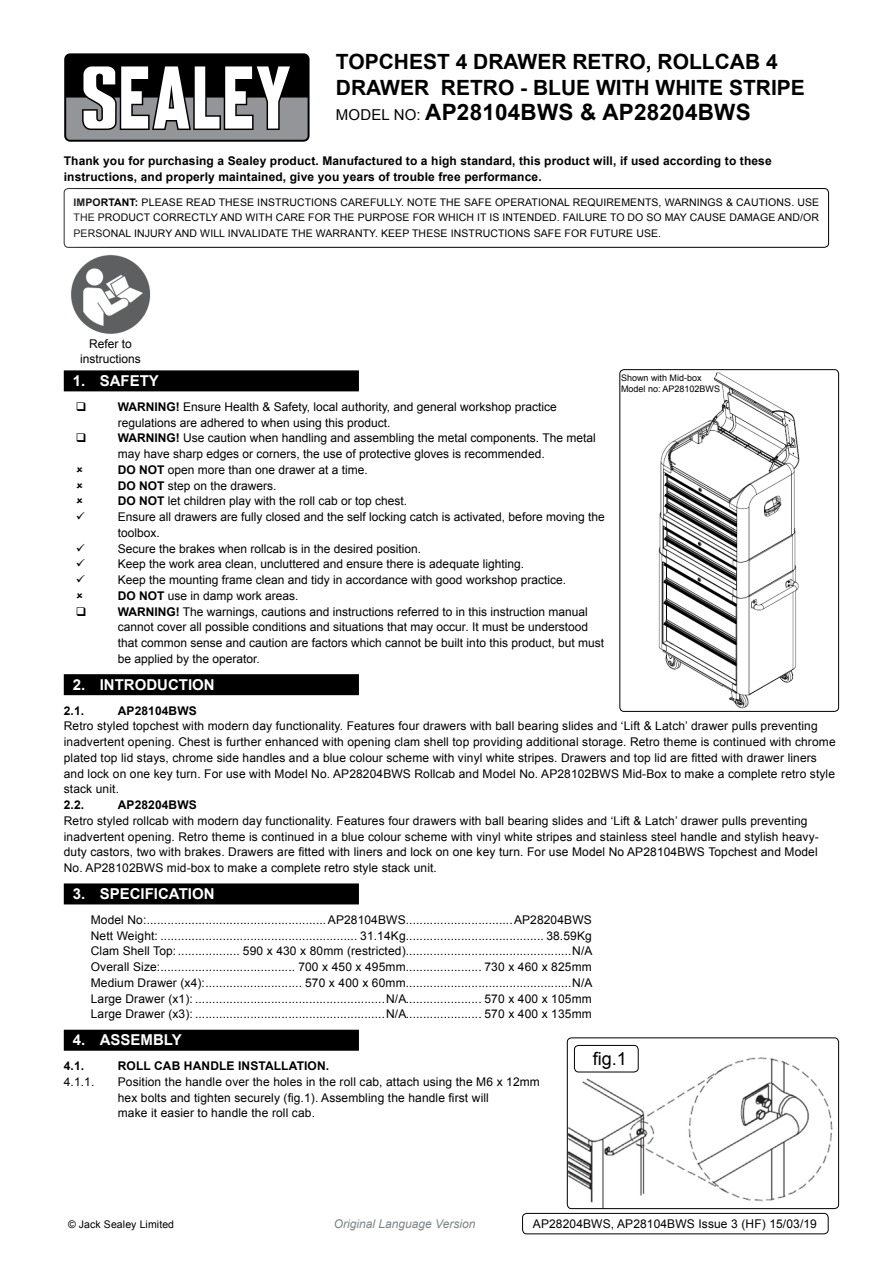
<style>
.page{position:relative;width:893px;height:1263px;background:#fff}
.page>*{position:absolute;margin:0;border:0;box-sizing:border-box;transform-origin:0 0}
.t1{font:700 22.5px "Arial";letter-spacing:.01em;color:#000}
.t2{font:700 21px/25.2px "Arial";color:#000}
.t3{font:18px "Arial";color:#000}
.t4{font:700 15px "Arial";color:#fff}
.t5{font:12px/15.8px "Arial";letter-spacing:.01em;color:#000}
.t6{font:700 12px/15.8px "Arial";letter-spacing:.01em;color:#000}
.t7{font:italic 12px "Arial";color:#808285}
.t8{font:10.5px/15.8px "Arial";letter-spacing:.01em;color:#000;text-align:justify}
.t9{font:9px/10.8px "Arial";color:#000}
.s1{font-weight:400;font-size:15px}
.s2{font-weight:700}
</style>
<div class="page">
<div style="left:64px;top:53px;width:246px;height:89px;background:#000;border-radius:6px"></div>
<svg style="left:66px;top:66px;width:242px;height:74px"></svg>
<div style="left:64px;top:188px;width:765px;height:60px;border:1px solid #000;border-radius:4px"></div>
<div style="left:64px;top:370px;width:295px;height:21px;background:#000"></div>
<div style="left:64px;top:674px;width:295px;height:21px;background:#000"></div>
<div style="left:64px;top:883px;width:295px;height:21px;background:#000"></div>
<div style="left:64px;top:1030px;width:295px;height:21px;background:#000"></div>
<img style="left:658px;top:372px;width:142px;height:337px">
<div style="left:619px;top:369px;width:220px;height:343px;border:1px solid #000;border-radius:4px"></div>
<img style="left:567px;top:1044px;width:272px;height:164px">
<div style="left:567px;top:1037px;width:272px;height:172px;border:1px solid #000;border-radius:4px"></div>
<div style="left:574px;top:1045px;width:65px;height:27px;border:1px solid #000;border-radius:4px"></div>
<div style="left:522px;top:1213px;width:306px;height:21px;border:1px solid #000;border-radius:4px"></div>
<img style="left:71px;top:255px;width:80px;height:79px">
<h2 class="t2" style="left:336px;top:50px;width:471px">TOPCHEST 4 DRAWER RETRO, ROLLCAB 4<br>DRAWER RETRO - BLUE WITH WHITE STRIPE</h2>
<h1 class="t1" style="left:336px;top:97px;width:416px"><span class="s1">Model no:</span> AP28104BWS &amp; AP28204BWS</h1>
<p class="t6" style="left:64px;top:153px;width:709px">Thank you for purchasing a Sealey product. Manufactured to a high standard, this product will, if used according to these instructions, and properly maintained, give you years of trouble free performance.</p>
<p class="t8" style="left:74px;top:194px;width:747px"><span class="s2">IMPORTANT:</span> PLEASE READ THESE INSTRUCTIONS CAREFULLY. NOTE THE SAFE OPERATIONAL REQUIREMENTS, WARNINGS &amp; CAUTIONS. USE THE PRODUCT CORRECTLY AND WITH CARE FOR THE PURPOSE FOR WHICH IT IS INTENDED. FAILURE TO DO SO MAY CAUSE DAMAGE AND/OR PERSONAL INJURY AND WILL INVALIDATE THE WARRANTY. KEEP THESE INSTRUCTIONS SAFE FOR FUTURE USE.</p>
<p class="t5" style="left:80px;top:337px;width:62px;line-height:14.4px;text-align:center">Refer to instructions</p>
<p class="t9" style="left:621px;top:373px;width:101px">Shown with Mid-box<br>Model no: AP28102BWS</p>
<p class="t4" style="left:73px;top:371px;width:88px">1. Safety</p>
<p class="t5" style="left:118px;top:399px;width:441px"><span class="s2">WARNING!</span> Ensure Health &amp; Safety, local authority, and general workshop practice</p>
<p class="t5" style="left:118px;top:415px;width:274px">regulations are adhered to when using this product.</p>
<p class="t5" style="left:118px;top:430px;width:480px"><span class="s2">WARNING!</span> Use caution when handling and assembling the metal components. The metal</p>
<p class="t5" style="left:118px;top:446px;width:428px">may have sharp edges or corners, the use of protective gloves is recommended.</p>
<p class="t5" style="left:118px;top:462px;width:252px"><span class="s2">DO NOT</span> open more than one drawer at a time.</p>
<p class="t5" style="left:118px;top:478px;width:160px"><span class="s2">DO NOT</span> step on the drawers.</p>
<p class="t5" style="left:118px;top:493px;width:291px"><span class="s2">DO NOT</span> let children play with the roll cab or top chest.</p>
<p class="t5" style="left:106px;top:509px;width:500px">E nsure all drawers are fully closed and the self locking catch is activated, before moving the</p>
<p class="t5" style="left:118px;top:525px;width:44px">toolbox.</p>
<p class="t5" style="left:118px;top:541px;width:305px">Secure the brakes when rollcab is in the desired position.</p>
<p class="t5" style="left:118px;top:556px;width:408px">Keep the work area clean, uncluttered and ensure there is adequate lighting.</p>
<p class="t5" style="left:118px;top:572px;width:450px">Keep the mounting frame clean and tidy in accordance with good workshop practice.</p>
<p class="t5" style="left:118px;top:588px;width:182px"><span class="s2">DO NOT</span> use in damp work areas.</p>
<p class="t5" style="left:118px;top:604px;width:471px"><span class="s2">WARNING!</span> The warnings, cautions and instructions referred to in this instruction manual</p>
<p class="t5" style="left:118px;top:619px;width:472px">cannot cover all possible conditions and situations that may occur. It must be understood</p>
<p class="t5" style="left:118px;top:635px;width:488px">that common sense and caution are factors which cannot be built into this product, but must</p>
<p class="t5" style="left:118px;top:651px;width:144px">be applied by the operator.</p>
<p class="t4" style="left:73px;top:675px;width:43px">2. Introduction</p>
<p class="t6" style="left:64px;top:703px;width:22px">2.1.</p>
<p class="t6" style="left:118px;top:703px;width:81px">AP28104BWS</p>
<p class="t5" style="left:64px;top:718px;width:773px">Retro styled topchest with modern day functionality. Features four drawers with ball bearing slides and ‘Lift &amp; Latch’ drawer pulls preventing inadvertent opening. Chest is further enhanced with opening clam shell top providing additional storage. Retro theme is continued with chrome plated top lid stays, chrome side handles and a blue colour scheme with vinyl white stripes. Drawers and top lid are fitted with drawer liners and lock on one key turn. For use with Model No. AP28204BWS Rollcab and Model No. AP28102BWS Mid-Box to make a complete retro style stack unit.</p>
<p class="t6" style="left:64px;top:797px;width:22px">2.2.</p>
<p class="t6" style="left:118px;top:797px;width:81px">AP28204BWS</p>
<p class="t5" style="left:64px;top:813px;width:757px">Retro styled rollcab with modern day functionality. Features four drawers with ball bearing slides and ‘Lift &amp; Latch’ drawer pulls preventing inadvertent opening. Retro theme is continued in a blue colour scheme with vinyl white stripes and stainless steel handle and stylish heavy&shy;duty castors, two with brakes. Drawers are fitted with liners and lock on one key turn. For use Model No AP28104BWS Topchest and Model N o. AP28102BWS mid-box to make a complete retro style stack unit.</p>
<p class="t4" style="left:73px;top:884px;width:47px">3. Speci</p>
<p class="t4" style="left:145px;top:884px;width:19px">fication</p>
<p class="t5" style="left:91px;top:912px;width:503px;text-align:justify">Model No:....................................................AP28104BWS...............................AP28204BWS Nett Weight: ......................................................... 31.14Kg........................................ 38.59Kg Clam Shell Top:.................. 590 x 430 x 80mm (restricted)................................................N/A Overall Size:....................................... 700 x 450 x 495mm...................... 730 x 460 x 825mm Medium Drawer (x4):............................ 570 x 400 x 60mm................................................N/A Large Drawer (x1): .......................................................N/A...................... 570 x 400 x 105mm Large Drawer (x3): .......................................................N/A...................... 570 x 400 x 135mm</p>
<p class="t4" style="left:73px;top:1030px;width:50px">4. Assembl</p>
<p class="t4" style="left:172px;top:1030px;width:12px">y</p>
<p class="t6" style="left:64px;top:1058px;width:22px">4.1.</p>
<p class="t6" style="left:118px;top:1058px;width:18px">Roll</p>
<p class="t6" style="left:154px;top:1058px;width:48px">Cab Handle</p>
<p class="t6" style="left:238px;top:1058px;width:12px">Installation</p>
<p class="t6" style="left:326px;top:1058px;width:5px">.</p>
<p class="t5" style="left:64px;top:1074px;width:32px">4.1.1.</p>
<p class="t5" style="left:118px;top:1074px;width:424px">Position the handle over the holes in the roll cab, attach using the M6 x 12mm hex bolts and tighten securely (fig.1). Assembling the handle first will<br>make it easier to handle the roll cab.</p>
<h3 class="t3" style="left:593px;top:1047px;width:36px">fig.1</h3>
<p class="t8" style="left:68px;top:1217px;width:108px">© Jack Sealey Limited</p>
<p class="t7" style="left:334px;top:1216px;width:143px">Original Language Version</p>
<p class="t5" style="left:533px;top:1216px;width:285px">AP28204BWS, AP28104BWS Issue 3 (HF) 15/03/19</p>
</div>
